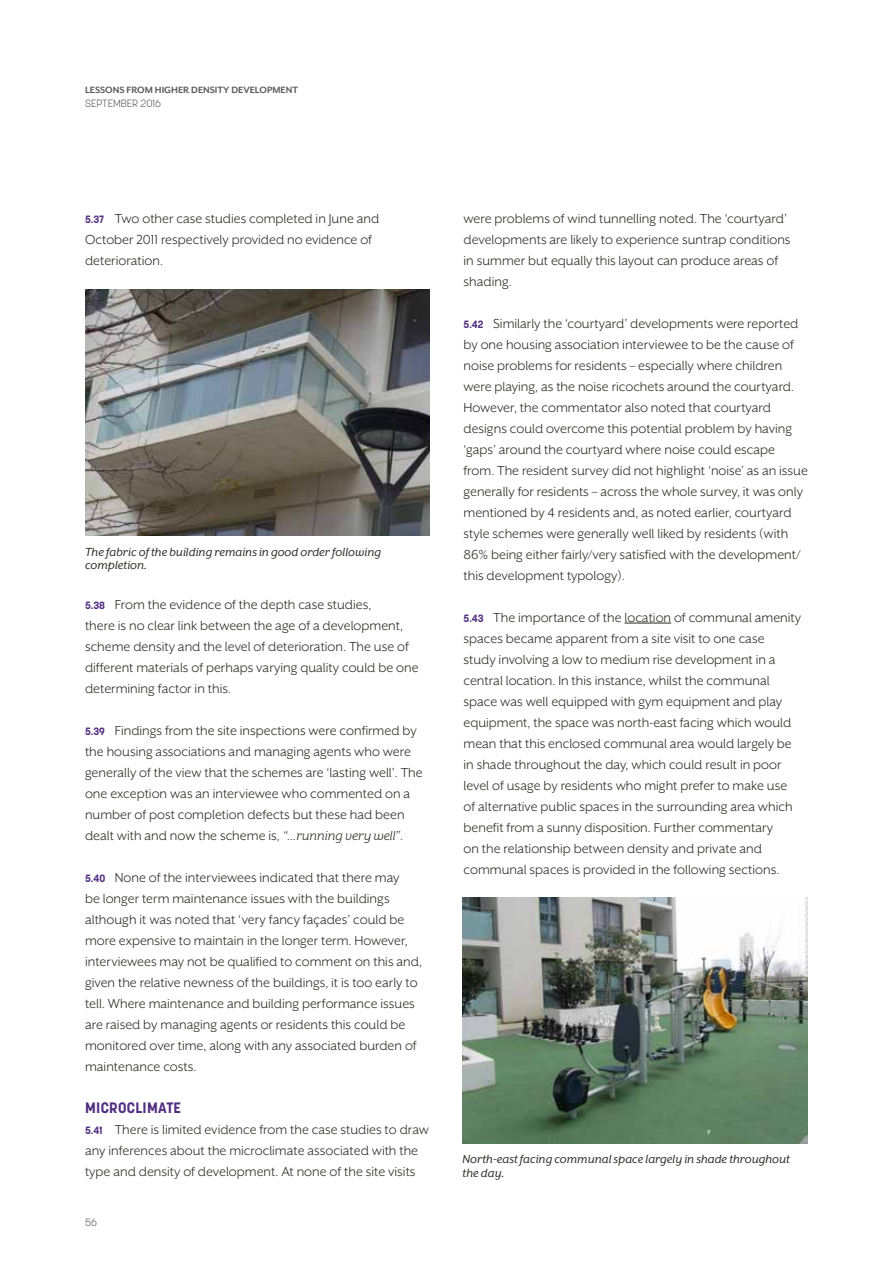
<style>
.page{position:relative;width:893px;height:1263px;background:#fff}
.page>*{position:absolute;margin:0;border:0;box-sizing:border-box;transform-origin:0 0}
.t1{font:15px/21px "Mr Eaves XL San OT";color:#2d2826}
.t2{font:700 15px "Korolev";letter-spacing:.02em;color:#4f2d81}
.t3{font:italic 13.5px/13.5px "Mr Eaves XL San OT";color:#2d2826}
.t4{font:700 10.5px "Mr Eaves XL San OT";color:#58595b}
.t5{font:300 10.5px "Korolev";color:#58595b}
.s1{font-family:"Korolev";font-weight:700;font-size:10.5px;color:#4f2d81}
.s2{font-style:italic}
</style>
<div class="page">
<img style="left:85px;top:290px;width:344px;height:246px">
<img style="left:463px;top:897px;width:344px;height:246px">
<hr style="left:624px;top:623px;width:47px;height:1px;background:#2d2826">
<p class="t4" style="left:85px;top:85px;width:214px">LESSONS FROM HIGHER DENSITY DEVELOPMENT</p>
<p class="t5" style="left:85px;top:97px;width:78px">SEPTEMBER 2016</p>
<p class="t1" style="left:85px;top:207px;width:296px"><span class="s1">5.37</span> Two other case studies completed in June and<br>October 2011 respectively provided no evidence of deterioration.</p>
<p class="t3" style="left:85px;top:545px;width:297px">The fabric of the building remains in good order following completion.</p>
<p class="t1" style="left:85px;top:594px;width:335px"><span class="s1">5.38</span> From the evidence of the depth case studies,<br>there is no clear link between the age of a development, scheme density and the level of deterioration. The use of different materials of perhaps varying quality could be one determining factor in this.</p>
<p class="t1" style="left:85px;top:720px;width:339px"><span class="s1">5.39</span> Findings from the site inspections were confirmed by the housing associations and managing agents who were generally of the view that the schemes are ‘lasting well’. The one exception was an interviewee who commented on a number of post completion defects but these had been dealt with and now the scheme is, <span class="s2">“…running very well”</span>.</p>
<p class="t1" style="left:85px;top:867px;width:338px"><span class="s1">5.40</span> None of the interviewees indicated that there may<br>be longer term maintenance issues with the buildings although it was noted that ‘very fancy façades’ could be more expensive to maintain in the longer term. However, interviewees may not be qualified to comment on this and, given the relative newness of the buildings, it is too early to tell. Where maintenance and building performance issues are raised by managing agents or residents this could be monitored over time, along with any associated burden of maintenance costs.</p>
<p class="t2" style="left:85px;top:1098px;width:98px">MICROCLIMATE</p>
<p class="t1" style="left:85px;top:1119px;width:345px"><span class="s1">5.41</span> There is limited evidence from the case studies to draw any inferences about the microclimate associated with the type and density of development. At none of the site visits</p>
<p class="t5" style="left:85px;top:1216px;width:14px">56</p>
<p class="t1" style="left:463px;top:207px;width:329px">were problems of wind tunnelling noted. The ‘courtyard’ developments are likely to experience suntrap conditions in summer but equally this layout can produce areas of shading.</p>
<p class="t1" style="left:463px;top:312px;width:346px"><span class="s1">5.42</span> Similarly the ‘courtyard’ developments were reported by one housing association interviewee to be the cause of noise problems for residents – especially where children were playing, as the noise ricochets around the courtyard.<br>However, the commentator also noted that courtyard designs could overcome this potential problem by having ‘gaps’ around the courtyard where noise could escape from. The resident survey did not highlight ‘noise’ as an issue generally for residents – across the whole survey, it was only mentioned by 4 residents and, as noted earlier, courtyard style schemes were generally well liked by residents (with 86% being either fairly/very satisfied with the development/ this development typology).</p>
<p class="t1" style="left:463px;top:606px;width:339px"><span class="s1">5.43</span> The importance of the location of communal amenity spaces became apparent from a site visit to one case<br>study involving a low to medium rise development in a central location. In this instance, whilst the communal space was well equipped with gym equipment and play equipment, the space was north-east facing which would mean that this enclosed communal area would largely be in shade throughout the day, which could result in poor level of usage by residents who might prefer to make use of alternative public spaces in the surrounding area which benefit from a sunny disposition. Further commentary<br>on the relationship between density and private and communal spaces is provided in the following sections.</p>
<p class="t3" style="left:463px;top:1152px;width:329px">North-east facing communal space largely in shade throughout the day.</p>
</div>
